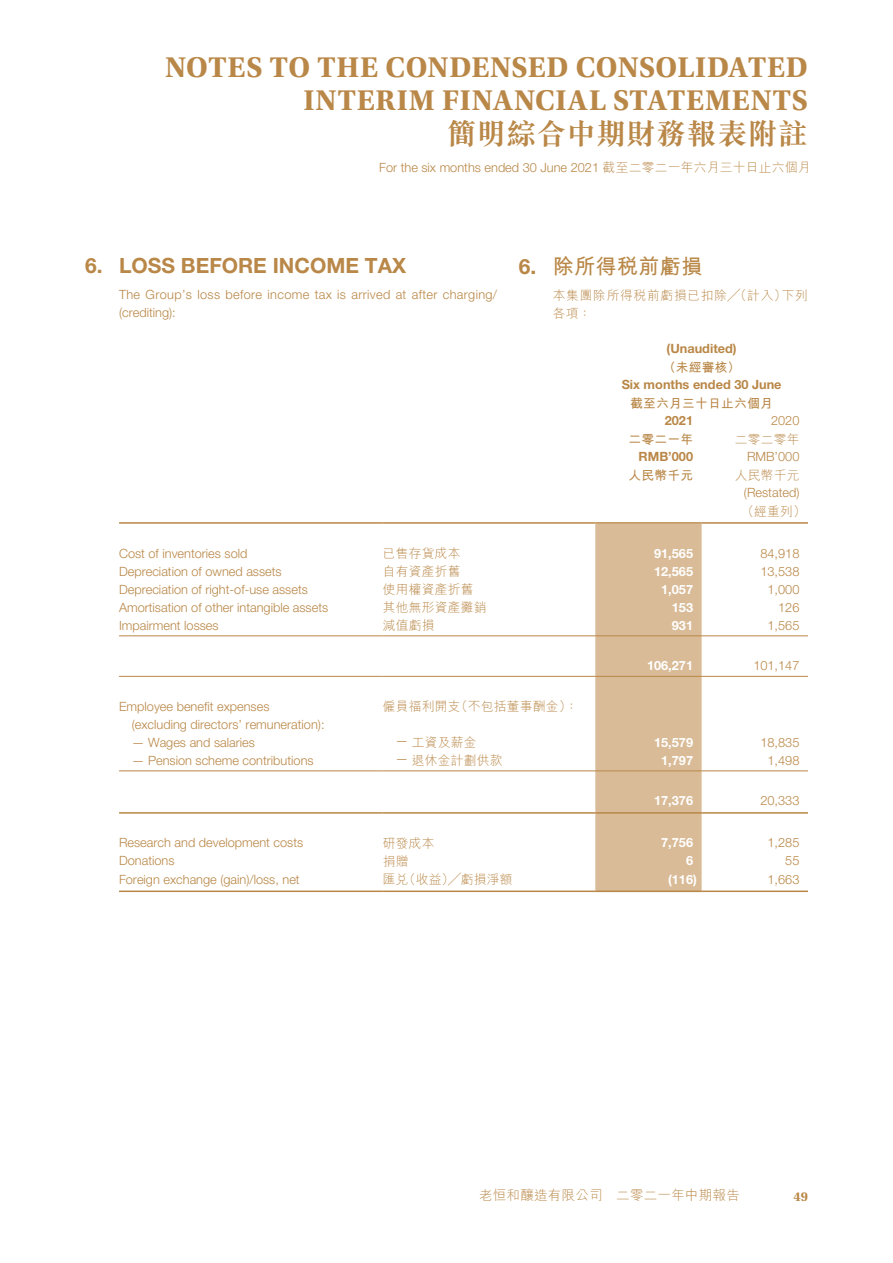
<style>
.page{position:relative;width:893px;height:1263px;background:#fff}
.page>*{position:absolute;margin:0;border:0;box-sizing:border-box;transform-origin:0 0}
.t1{font:700 30px/33px "Utopia Std";letter-spacing:.025em;color:#b98747;text-align:right}
.t2{font:700 30px "M Sung HK";letter-spacing:.005em;color:#b98747}
._01_H1_E{font:700 21px "Helvetica Neue LT Std";color:#b98747}
._001_H1_C{font:700 21px "M Hei HK";letter-spacing:.02em;color:#b98747}
.t3{font:300 13.5px "M Hei HK";letter-spacing:.02em;color:#b98747}
.t4{font:700 13.5px "Utopia Std";color:#b98747}
._50_Table_txt{font:300 12.75px "Helvetica Neue LT Std";color:#b98747}
._50_Table_txt-2{font:300 12.75px "M Hei HK";letter-spacing:.02em;color:#b98747}
._00_txt_E{font:300 12.75px/18px "Helvetica Neue LT Std";letter-spacing:.025em;color:#b98747}
._50_Table_txt-3{font:700 12.75px "Helvetica Neue LT Std";color:#fff}
._00_txt_E-2{font:300 12.75px "Helvetica Neue LT Std";color:#b98747}
._50_Table_txt-4{font:700 12.75px "Helvetica Neue LT Std";color:#b98747}
._50_Table_txt-5{font:700 12.75px "M Hei HK";letter-spacing:.02em;color:#b98747}
._000_txt_C{font:300 12.75px/18px "M Hei HK";letter-spacing:.055em;color:#b98747}
.s1{font-family:"M Hei HK"}
.s2{font-family:"Helvetica Neue LT Std"}
</style>
<div class="page">
<div style="left:595px;top:524px;width:107px;height:366px;background:#d9bb97"></div>
<hr style="left:119px;top:522px;width:264px;height:2px;background:#b98747">
<hr style="left:383px;top:522px;width:212px;height:2px;background:#b98747">
<hr style="left:595px;top:522px;width:107px;height:2px;background:#b98747">
<hr style="left:702px;top:522px;width:106px;height:2px;background:#b98747">
<hr style="left:119px;top:635px;width:264px;height:1px;background:#b98747">
<hr style="left:383px;top:635px;width:212px;height:1px;background:#b98747">
<hr style="left:595px;top:635px;width:107px;height:1px;background:#b98747">
<hr style="left:702px;top:635px;width:106px;height:1px;background:#b98747">
<hr style="left:119px;top:676px;width:264px;height:1px;background:#b98747">
<hr style="left:383px;top:676px;width:212px;height:1px;background:#b98747">
<hr style="left:595px;top:676px;width:107px;height:1px;background:#b98747">
<hr style="left:702px;top:676px;width:106px;height:1px;background:#b98747">
<hr style="left:119px;top:770px;width:264px;height:1px;background:#b98747">
<hr style="left:383px;top:770px;width:212px;height:1px;background:#b98747">
<hr style="left:595px;top:770px;width:107px;height:1px;background:#b98747">
<hr style="left:702px;top:770px;width:106px;height:1px;background:#b98747">
<hr style="left:119px;top:812px;width:264px;height:2px;background:#b98747">
<hr style="left:383px;top:812px;width:212px;height:2px;background:#b98747">
<hr style="left:595px;top:812px;width:107px;height:2px;background:#b98747">
<hr style="left:702px;top:812px;width:106px;height:2px;background:#b98747">
<hr style="left:119px;top:890px;width:264px;height:2px;background:#b98747">
<hr style="left:383px;top:890px;width:212px;height:2px;background:#b98747">
<hr style="left:595px;top:890px;width:107px;height:2px;background:#b98747">
<hr style="left:702px;top:890px;width:106px;height:2px;background:#b98747">
<h1 class="t1" style="left:165px;top:51px;width:644px">NOTES TO THE CONDENSED CONSOLIDATED<br>INTERIM FINANCIAL STATEMENTS</h1>
<h1 class="t2" style="left:447px;top:118px;width:363px">簡明綜合中期財務報表附註</h1>
<p class="_00_txt_E-2" style="left:379px;top:160px;width:433px">For the six months ended 30 June 2021 <span class="s1">截至二零二一年六月三十日止六個月</span></p>
<p class="_01_H1_E" style="left:85px;top:252px;width:323px">6. LOSS BEFORE INCOME TAX</p>
<p class="_00_txt_E" style="left:119px;top:285px;width:380px">The Group’s loss before income tax is arrived at after charging/ (crediting):</p>
<p class="_001_H1_C" style="left:519px;top:251px;width:185px"><span class="s2">6.</span> 除所得稅前虧損</p>
<p class="_000_txt_C" style="left:553px;top:286px;width:257px">本集團除所得稅前虧損已扣除╱（計入）下列各項：</p>
<p class="_50_Table_txt-4" style="left:667px;top:341px;width:72px">(Unaudited)</p>
<p class="_50_Table_txt-5" style="left:663px;top:358px;width:79px">（未經審核）</p>
<p class="_50_Table_txt-4" style="left:622px;top:377px;width:161px">Six months ended 30 June</p>
<p class="_50_Table_txt-5" style="left:630px;top:394px;width:144px">截至六月三十日止六個月</p>
<p class="_50_Table_txt-4" style="left:665px;top:413px;width:30px">2021</p>
<p class="_50_Table_txt" style="left:771px;top:413px;width:30px">2020</p>
<p class="_50_Table_txt-5" style="left:628px;top:430px;width:66px">二零二一年</p>
<p class="_50_Table_txt-2" style="left:735px;top:432px;width:66px">二零二零年</p>
<p class="_50_Table_txt-4" style="left:638px;top:449px;width:56px">RMB’000</p>
<p class="_50_Table_txt" style="left:747px;top:449px;width:54px">RMB’000</p>
<p class="_50_Table_txt-5" style="left:628px;top:466px;width:66px">人民幣千元</p>
<p class="_50_Table_txt-2" style="left:735px;top:468px;width:66px">人民幣千元</p>
<p class="_50_Table_txt" style="left:744px;top:485px;width:57px">(Restated)</p>
<p class="_50_Table_txt-2" style="left:741px;top:504px;width:66px">（經重列）</p>
<p class="_50_Table_txt" style="left:119px;top:545px;width:130px">Cost of inventories sold</p>
<p class="_50_Table_txt-2" style="left:383px;top:547px;width:79px">已售存貨成本</p>
<p class="_50_Table_txt-3" style="left:654px;top:545px;width:40px">91,565</p>
<p class="_50_Table_txt" style="left:760px;top:545px;width:40px">84,918</p>
<p class="_50_Table_txt" style="left:119px;top:563px;width:164px">Depreciation of owned assets</p>
<p class="_50_Table_txt-2" style="left:383px;top:565px;width:79px">自有資產折舊</p>
<p class="_50_Table_txt-3" style="left:654px;top:563px;width:40px">12,565</p>
<p class="_50_Table_txt" style="left:760px;top:563px;width:40px">13,538</p>
<p class="_50_Table_txt" style="left:119px;top:581px;width:190px">Depreciation of right-of-use assets</p>
<p class="_50_Table_txt-2" style="left:383px;top:583px;width:92px">使用權資產折舊</p>
<p class="_50_Table_txt-3" style="left:661px;top:581px;width:33px">1,057</p>
<p class="_50_Table_txt" style="left:767px;top:581px;width:33px">1,000</p>
<p class="_50_Table_txt" style="left:119px;top:599px;width:211px">Amortisation of other intangible assets</p>
<p class="_50_Table_txt-2" style="left:383px;top:601px;width:105px">其他無形資產攤銷</p>
<p class="_50_Table_txt-3" style="left:672px;top:599px;width:23px">153</p>
<p class="_50_Table_txt" style="left:778px;top:599px;width:23px">126</p>
<p class="_50_Table_txt" style="left:119px;top:617px;width:101px">Impairment losses</p>
<p class="_50_Table_txt-2" style="left:383px;top:619px;width:53px">減值虧損</p>
<p class="_50_Table_txt-3" style="left:672px;top:617px;width:23px">931</p>
<p class="_50_Table_txt" style="left:767px;top:617px;width:33px">1,565</p>
<p class="_50_Table_txt-3" style="left:647px;top:658px;width:48px">106,271</p>
<p class="_50_Table_txt" style="left:753px;top:658px;width:48px">101,147</p>
<p class="_50_Table_txt" style="left:119px;top:698px;width:152px">Employee benefit expenses</p>
<p class="_50_Table_txt" style="left:132px;top:716px;width:194px">(excluding directors’ remuneration):</p>
<p class="_50_Table_txt-2" style="left:383px;top:700px;width:197px">僱員福利開支（不包括董事酬金）：</p>
<p class="_50_Table_txt" style="left:132px;top:734px;width:125px">— Wages and salaries</p>
<p class="_50_Table_txt-2" style="left:395px;top:736px;width:83px"><span class="s2">—</span> 工資及薪金</p>
<p class="_50_Table_txt-3" style="left:654px;top:734px;width:40px">15,579</p>
<p class="_50_Table_txt" style="left:760px;top:734px;width:40px">18,835</p>
<p class="_50_Table_txt" style="left:132px;top:752px;width:183px">— Pension scheme contributions</p>
<p class="_50_Table_txt-2" style="left:395px;top:754px;width:109px"><span class="s2">—</span> 退休金計劃供款</p>
<p class="_50_Table_txt-3" style="left:661px;top:752px;width:33px">1,797</p>
<p class="_50_Table_txt" style="left:767px;top:752px;width:33px">1,498</p>
<p class="_50_Table_txt-3" style="left:654px;top:793px;width:40px">17,376</p>
<p class="_50_Table_txt" style="left:760px;top:793px;width:40px">20,333</p>
<p class="_50_Table_txt" style="left:119px;top:835px;width:186px">Research and development costs</p>
<p class="_50_Table_txt-2" style="left:383px;top:837px;width:53px">研發成本</p>
<p class="_50_Table_txt-3" style="left:661px;top:835px;width:33px">7,756</p>
<p class="_50_Table_txt" style="left:767px;top:835px;width:33px">1,285</p>
<p class="_50_Table_txt" style="left:119px;top:853px;width:57px">Donations</p>
<p class="_50_Table_txt-2" style="left:383px;top:855px;width:27px">捐贈</p>
<p class="_50_Table_txt-3" style="left:686px;top:853px;width:9px">6</p>
<p class="_50_Table_txt" style="left:785px;top:853px;width:16px">55</p>
<p class="_50_Table_txt" style="left:119px;top:871px;width:182px">Foreign exchange (gain)/loss, net</p>
<p class="_50_Table_txt-2" style="left:383px;top:873px;width:131px">匯兌（收益）╱虧損淨額</p>
<p class="_50_Table_txt-3" style="left:668px;top:871px;width:30px">(116)</p>
<p class="_50_Table_txt" style="left:767px;top:871px;width:33px">1,663</p>
<p class="t3" style="left:479px;top:1188px;width:262px">老恒和釀造有限公司 二零二一年中期報告</p>
<p class="t4" style="left:794px;top:1188px;width:16px">49</p>
</div>
